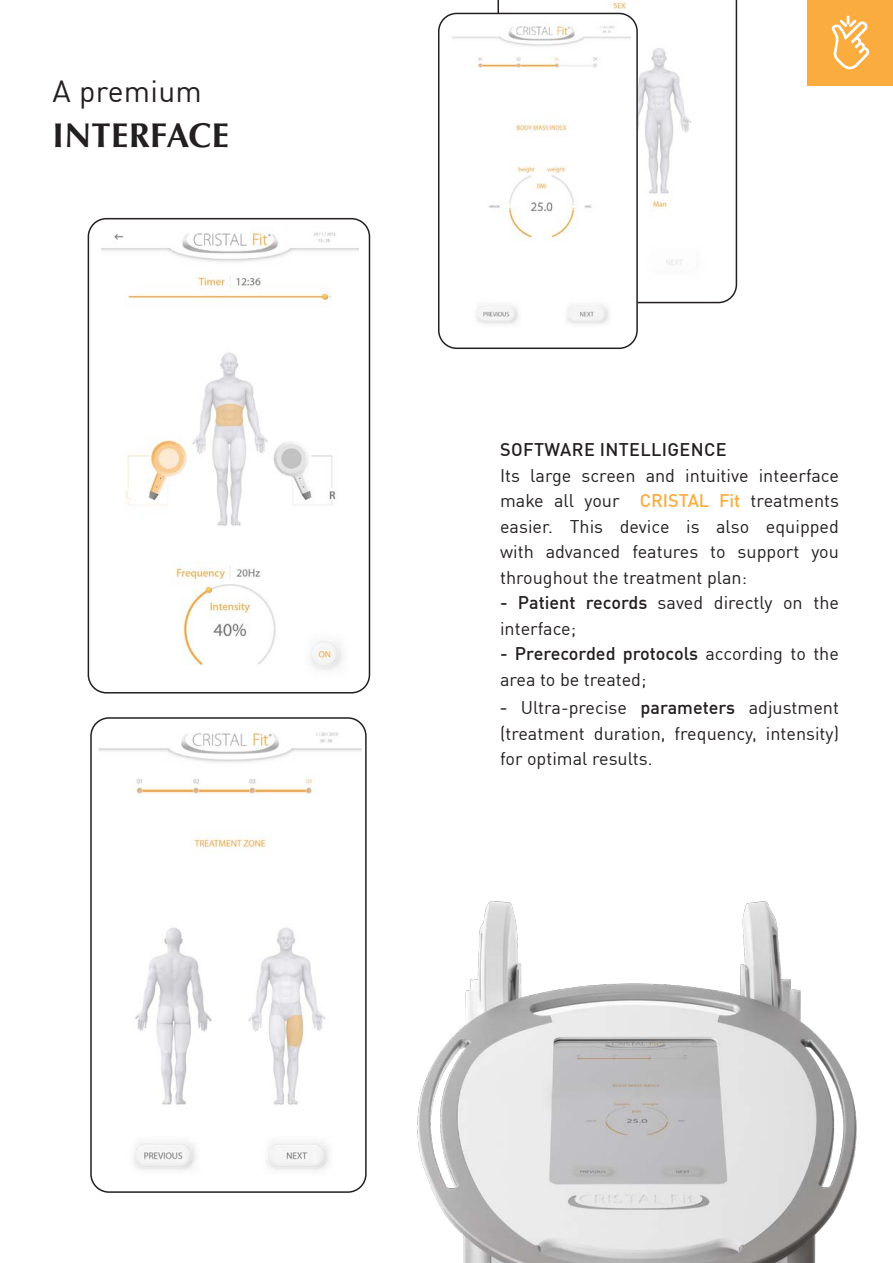
<style>
.page{position:relative;width:893px;height:1263px;background:#fff}
.page>*{position:absolute;margin:0;border:0;box-sizing:border-box;transform-origin:0 0}
.t1{font:700 34.5px "Optima LT Std";letter-spacing:.01em;color:#231f20}
.t2{font:30px "DIN Pro";letter-spacing:.01em;color:#231f20}
.t3{font:18px/25.5px "DIN Pro";color:#231f20;text-align:justify}
.t4{font:500 18px "DIN Pro";letter-spacing:.02em;color:#231f20}
.s1{font-weight:500;color:#fbac3e}
.s2{font-weight:500}
.s3{font-family:"Avenir LT Std";font-size:21px}
</style>
<div class="page">
<svg style="left:497px;top:0;width:240px;height:303px"></svg>
<img style="left:99px;top:729px;width:263px;height:461px">
<div style="left:90px;top:717px;width:277px;height:476px;border:2px solid #231f20;border-radius:18px"></div>
<img style="left:417px;top:901px;width:440px;height:362px">
<img style="left:102px;top:227px;width:257px;height:443px">
<div style="left:88px;top:218px;width:282px;height:475px;border:2px solid #231f20;border-radius:18px"></div>
<div style="left:439px;top:13px;width:198px;height:335px;background:#fff;border-radius:18px"></div>
<img style="left:452px;top:22px;width:179px;height:302px">
<div style="left:438px;top:13px;width:200px;height:336px;border:2px solid #231f20;border-radius:18px"></div>
<div style="left:808px;top:0;width:85px;height:85px;background:#fbac3e"></div>
<svg style="left:831px;top:15px;width:39px;height:55px"></svg>
<p class="t2" style="left:53px;top:68px;width:151px">A premium</p>
<p class="t1" style="left:53px;top:115px;width:178px">INTERFACE</p>
<p class="t4" style="left:500px;top:436px;width:228px">SOFTWARE INTELLIGENCE</p>
<p class="t3" style="left:500px;top:461px;width:340px">Its large screen and intuitive inteerface make all your <span class="s1">CRISTAL Fit</span> treatments easier. This device is also equipped with advanced features to support you throughout the treatment plan:</p>
<p class="t3" style="left:500px;top:589px;width:340px"><span class="s2">- Patient records</span> saved directly on the interface;</p>
<p class="t3" style="left:500px;top:640px;width:340px"><span class="s2">- Prerecorded protocols</span> according to the area to be treated;</p>
<p class="t3" style="left:500px;top:694px;width:340px"><span class="s3">-</span> Ultra-precise <span class="s2">parameters</span> adjustment (treatment duration, frequency, intensity) for optimal results.</p>
</div>
